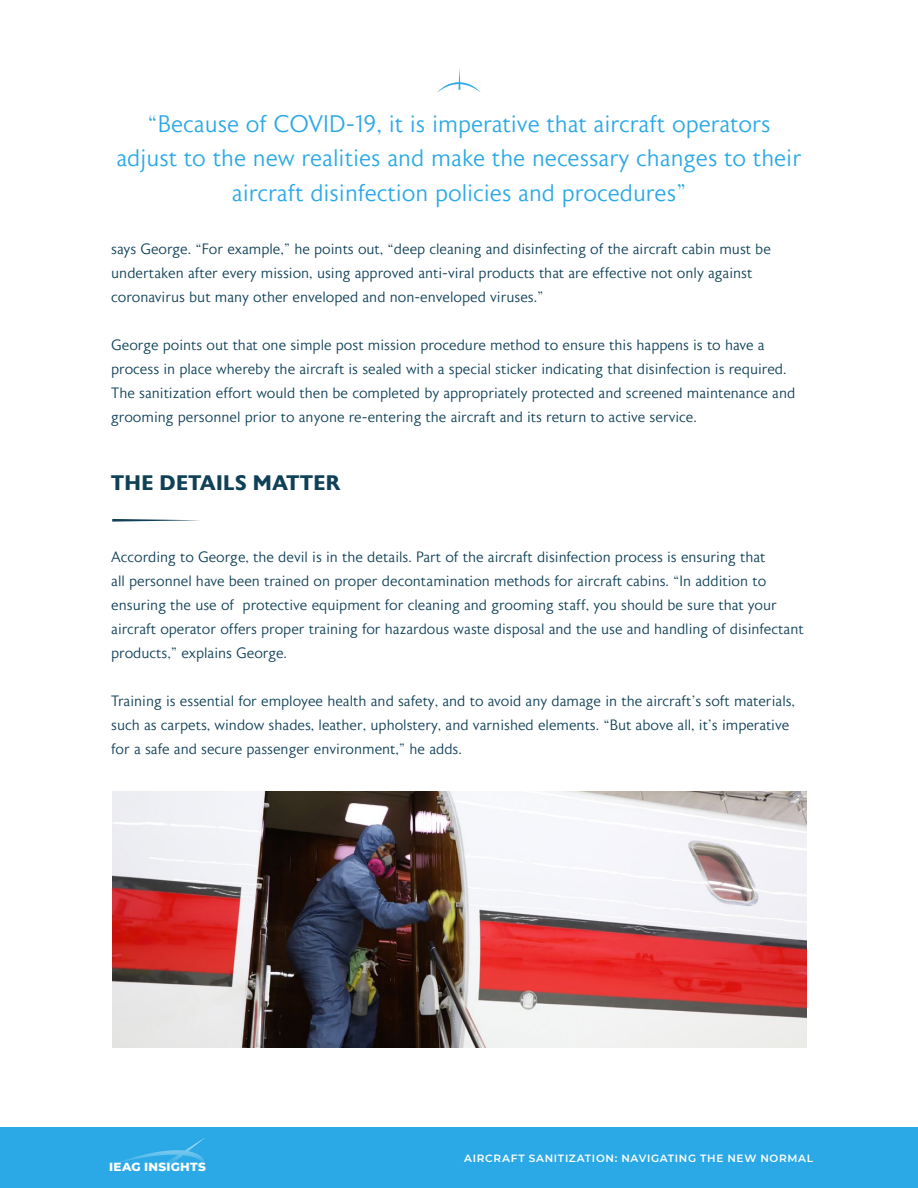
<style>
.page{position:relative;width:918px;height:1188px;background:#fff}
.page>*{position:absolute;margin:0;border:0;box-sizing:border-box;transform-origin:0 0}
.t1{font:300 24px/34.5px "Astoria Sans";color:#2ba9e6;text-align:center}
.t2{font:700 21px "Astoria Sans";letter-spacing:.025em;color:#0f4057}
.t3{font:300 15px/24px "Astoria Sans";color:#0f4057}
.t4{font:800 12px "Montserrat";letter-spacing:.02em;color:#fff}
.t5{font:600 10.5px "Montserrat";letter-spacing:.07em;color:#fff}
</style>
<div class="page">
<div style="left:0;top:1127px;width:918px;height:61px;background:#2ba9e6"></div>
<svg style="left:118px;top:1138px;width:87px;height:26px"></svg>
<svg style="left:437px;top:68px;width:44px;height:25px"></svg>
<svg style="left:112px;top:519px;width:88px;height:3px"></svg>
<img style="left:112px;top:792px;width:695px;height:256px">
<h1 class="t1" style="left:116px;top:107px;width:687px">“Because of COVID-19, it is imperative that aircraft operators adjust to the new realities and make the necessary changes to their aircraft disinfection policies and procedures”</h1>
<p class="t3" style="left:111px;top:237px;width:661px">says George. “For example,” he points out, “deep cleaning and disinfecting of the aircraft cabin must be undertaken after every mission, using approved anti-viral products that are effective not only against coronavirus but many other enveloped and non-enveloped viruses.”</p>
<p class="t3" style="left:111px;top:333px;width:686px">George points out that one simple post mission procedure method to ensure this happens is to have a process in place whereby the aircraft is sealed with a special sticker indicating that disinfection is required.<br>The sanitization effort would then be completed by appropriately protected and screened maintenance and grooming personnel prior to anyone re-entering the aircraft and its return to active service.</p>
<h2 class="t2" style="left:111px;top:471px;width:231px">THE DETAILS MATTER</h2>
<p class="t3" style="left:111px;top:545px;width:694px">According to George, the devil is in the details. Part of the aircraft disinfection process is ensuring that<br>all personnel have been trained on proper decontamination methods for aircraft cabins. “In addition to ensuring the use of protective equipment for cleaning and grooming staff, you should be sure that your aircraft operator offers proper training for hazardous waste disposal and the use and handling of disinfectant products,” explains George.</p>
<p class="t3" style="left:111px;top:689px;width:685px">Training is essential for employee health and safety, and to avoid any damage in the aircraft’s soft materials, such as carpets, window shades, leather, upholstery, and varnished elements. “But above all, it’s imperative for a safe and secure passenger environment,” he adds.</p>
<p class="t4" style="left:109px;top:1158px;width:98px">IEAG INSIGHTS</p>
<p class="t5" style="left:464px;top:1150px;width:350px">AIRCRAFT SANITIZATION: NAVIGATING THE NEW NORMAL</p>
</div>
